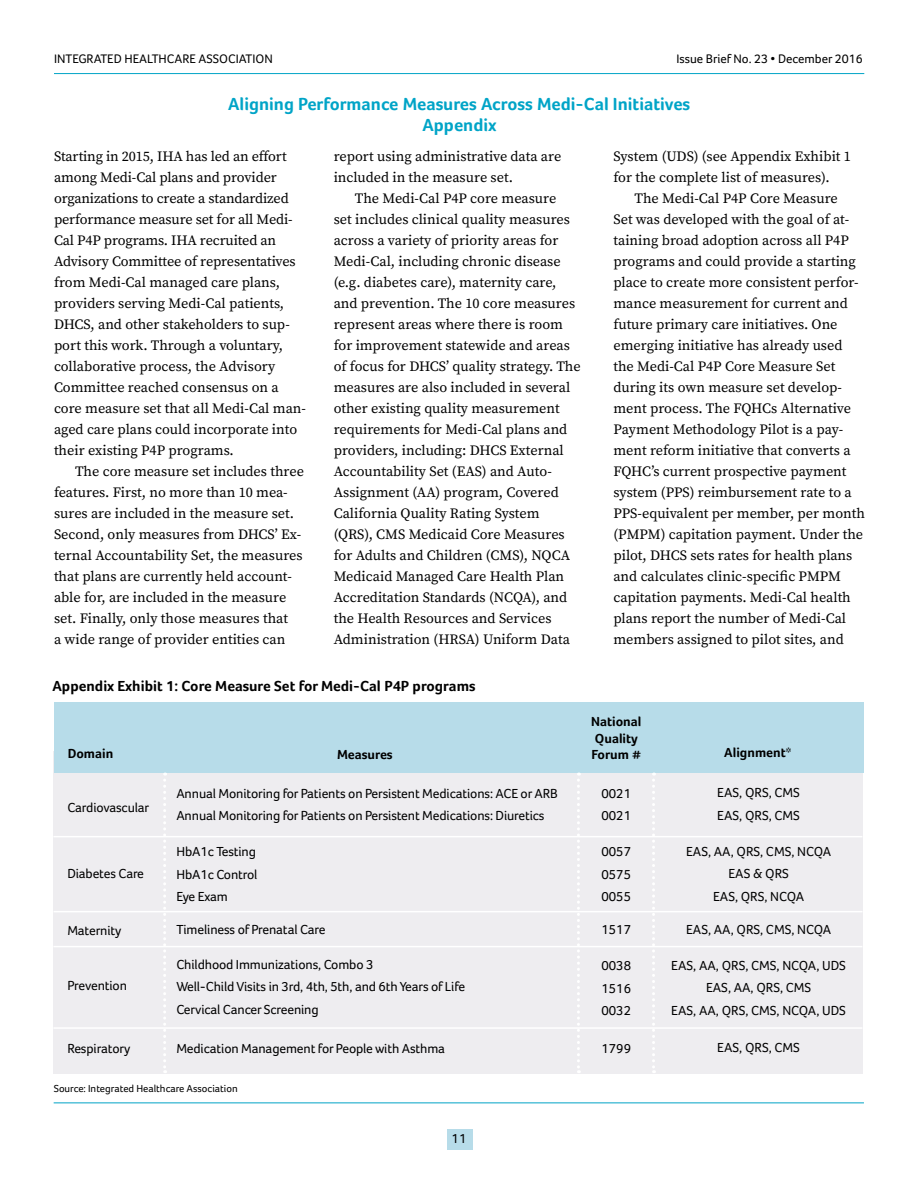
<style>
.page{position:relative;width:918px;height:1188px;background:#fff}
.page>*{position:absolute;margin:0;border:0;box-sizing:border-box;transform-origin:0 0}
.A_hed{font:700 18px "Foco";color:#00a4c7}
.exhibit_hed{font:700 15px "Foco";color:#000}
.text_-_indented{font:14.25px/21px "Source Serif Pro";color:#000}
.text-no_indent{font:14.25px/21px "Source Serif Pro";letter-spacing:-.01em;color:#000}
.footnote{font:13.5px "Foco";letter-spacing:-.01em;color:#000}
.Running_head_right{font:13.5px "Foco";color:#000}
.footnote-2{font:700 13.5px/16.2px "Foco";color:#000}
.t1{font:12.75px "Foco";color:#000}
.t2{font:10.5px "Foco";color:#000}
</style>
<div class="page">
<div style="left:447px;top:1129px;width:26px;height:21px;background:#b7dce9"></div>
<hr style="left:54px;top:73px;width:810px;height:1px;background:#00a4c7">
<div style="left:54px;top:751px;width:809px;height:322px;background:#eeedf0"></div>
<div style="left:54px;top:702px;width:810px;height:71px;background:#b7dce9"></div>
<hr style="left:53px;top:836px;width:809px;height:1px;background:#fff">
<hr style="left:54px;top:911px;width:809px;height:1px;background:#fff">
<svg style="left:163px;top:773px;width:3px;height:300px"></svg>
<svg style="left:577px;top:773px;width:3px;height:300px"></svg>
<svg style="left:652px;top:773px;width:3px;height:300px"></svg>
<hr style="left:54px;top:1102px;width:810px;height:1px;background:#00a4c7">
<hr style="left:53px;top:946px;width:809px;height:1px;background:#fff">
<hr style="left:53px;top:1027px;width:809px;height:2px;background:#fff">
<p class="t1" style="left:54px;top:51px;width:220px">INTEGRATED HEALTHCARE ASSOCIATION</p>
<p class="t1" style="left:676px;top:51px;width:188px">Issue Brief No. 23 • December 2016</p>
<p class="A_hed" style="left:228px;top:94px;width:464px">Aligning Performance Measures Across Medi-Cal Initiatives</p>
<p class="A_hed" style="left:422px;top:115px;width:76px">Appendix</p>
<p class="text-no_indent" style="left:54px;top:147px;width:253px">Starting in 2015, IHA has led an effort among Medi-Cal plans and provider organizations to create a standardized performance measure set for all Medi-Cal P4P programs. IHA recruited an Advisory Committee of representatives from Medi-Cal managed care plans, providers serving Medi-Cal patients, DHCS, and other stakeholders to sup&shy;port this work. Through a voluntary, collaborative process, the Advisory Committee reached consensus on a core measure set that all Medi-Cal man&shy;aged care plans could incorporate into their existing P4P programs.</p>
<p class="text_-_indented" style="left:54px;top:462px;width:252px;text-indent:21px">The core measure set includes three features. First, no more than 10 mea&shy;sures are included in the measure set.<br>Second, only measures from DHCS’ Ex&shy;ternal Accountability Set, the measures that plans are currently held account&shy;able for, are included in the measure set. Finally, only those measures that<br>a wide range of provider entities can</p>
<p class="text_-_indented" style="left:334px;top:147px;width:229px">report using administrative data are included in the measure set.</p>
<p class="text_-_indented" style="left:334px;top:189px;width:249px;text-indent:21px">The Medi-Cal P4P core measure<br>set includes clinical quality measures across a variety of priority areas for Medi-Cal, including chronic disease (e.g. diabetes care), maternity care, and prevention. The 10 core measures represent areas where there is room for improvement statewide and areas of focus for DHCS’ quality strategy. The measures are also included in several other existing quality measurement requirements for Medi-Cal plans and providers, including: DHCS External Accountability Set (EAS) and Auto-Assignment (AA) program, Covered California Quality Rating System (QRS), CMS Medicaid Core Measures for Adults and Children (CMS), NQCA Medicaid Managed Care Health Plan Accreditation Standards (NCQA), and the Health Resources and Services Administration (HRSA) Uniform Data</p>
<p class="text_-_indented" style="left:613px;top:147px;width:239px">System (UDS) (see Appendix Exhibit 1 for the complete list of measures).</p>
<p class="text_-_indented" style="left:613px;top:189px;width:253px;text-indent:21px">The Medi-Cal P4P Core Measure<br>Set was developed with the goal of at&shy;taining broad adoption across all P4P programs and could provide a starting place to create more consistent perfor&shy;mance measurement for current and future primary care initiatives. One emerging initiative has already used the Medi-Cal P4P Core Measure Set during its own measure set develop&shy;ment process. The FQHCs Alternative Payment Methodology Pilot is a pay&shy;ment reform initiative that converts a FQHC’s current prospective payment system (PPS) reimbursement rate to a PPS-equivalent per member, per month (PMPM) capitation payment. Under the pilot, DHCS sets rates for health plans and calculates clinic-specific PMPM capitation payments. Medi-Cal health plans report the number of Medi-Cal members assigned to pilot sites, and</p>
<p class="exhibit_hed" style="left:52px;top:677px;width:425px">Appendix Exhibit 1: Core Measure Set for Medi-Cal P4P programs</p>
<p class="footnote-2" style="left:68px;top:745px;width:47px">Domain</p>
<p class="footnote-2" style="left:337px;top:746px;width:57px">Measures</p>
<p class="footnote" style="left:176px;top:785px;width:383px">Annual Monitoring for Patients on Persistent Medications: ACE or ARB</p>
<p class="footnote" style="left:176px;top:808px;width:370px">Annual Monitoring for Patients on Persistent Medications: Diuretics</p>
<p class="footnote" style="left:176px;top:844px;width:81px">HbA1c Testing</p>
<p class="footnote" style="left:176px;top:866px;width:83px">HbA1c Control</p>
<p class="footnote" style="left:176px;top:889px;width:53px">Eye Exam</p>
<p class="footnote" style="left:176px;top:922px;width:151px">Timeliness of Prenatal Care</p>
<p class="footnote" style="left:176px;top:956px;width:199px">Childhood Immunizations, Combo 3</p>
<p class="footnote" style="left:176px;top:979px;width:290px">Well-Child Visits in 3rd, 4th, 5th, and 6th Years of Life</p>
<p class="footnote" style="left:176px;top:1001px;width:144px">Cervical Cancer Screening</p>
<p class="footnote" style="left:176px;top:1040px;width:270px">Medication Management for People with Asthma</p>
<p class="t2" style="left:54px;top:1083px;width:186px">Source: Integrated Healthcare Association</p>
<p class="footnote" style="left:67px;top:800px;width:83px">Cardiovascular</p>
<p class="footnote" style="left:67px;top:866px;width:78px">Diabetes Care</p>
<p class="footnote" style="left:67px;top:923px;width:56px">Maternity</p>
<p class="footnote" style="left:67px;top:978px;width:61px">Prevention</p>
<p class="footnote" style="left:67px;top:1041px;width:65px">Respiratory</p>
<p class="footnote-2" style="left:591px;top:714px;width:52px">National<br>Quality<br>Forum #</p>
<p class="Running_head_right" style="left:601px;top:785px;width:31px">0021</p>
<p class="Running_head_right" style="left:601px;top:808px;width:31px">0021</p>
<p class="Running_head_right" style="left:601px;top:844px;width:31px">0057</p>
<p class="Running_head_right" style="left:601px;top:866px;width:31px">0575</p>
<p class="Running_head_right" style="left:601px;top:889px;width:31px">0055</p>
<p class="Running_head_right" style="left:601px;top:922px;width:31px">1517</p>
<p class="Running_head_right" style="left:601px;top:958px;width:31px">0038</p>
<p class="Running_head_right" style="left:601px;top:980px;width:31px">1516</p>
<p class="Running_head_right" style="left:601px;top:1003px;width:31px">0032</p>
<p class="Running_head_right" style="left:601px;top:1040px;width:31px">1799</p>
<p class="footnote-2" style="left:724px;top:745px;width:69px">Alignment*</p>
<p class="Running_head_right" style="left:717px;top:785px;width:84px">EAS, QRS, CMS</p>
<p class="Running_head_right" style="left:717px;top:807px;width:84px">EAS, QRS, CMS</p>
<p class="Running_head_right" style="left:686px;top:843px;width:147px">EAS, AA, QRS, CMS, NCQA</p>
<p class="Running_head_right" style="left:728px;top:866px;width:62px">EAS &amp; QRS</p>
<p class="Running_head_right" style="left:713px;top:888px;width:93px">EAS, QRS, NCQA</p>
<p class="Running_head_right" style="left:686px;top:921px;width:147px">EAS, AA, QRS, CMS, NCQA</p>
<p class="Running_head_right" style="left:671px;top:957px;width:176px">EAS, AA, QRS, CMS, NCQA, UDS</p>
<p class="Running_head_right" style="left:706px;top:980px;width:107px">EAS, AA, QRS, CMS</p>
<p class="Running_head_right" style="left:671px;top:1002px;width:176px">EAS, AA, QRS, CMS, NCQA, UDS</p>
<p class="Running_head_right" style="left:717px;top:1040px;width:84px">EAS, QRS, CMS</p>
<p class="footnote" style="left:452px;top:1131px;width:16px">11</p>
</div>
